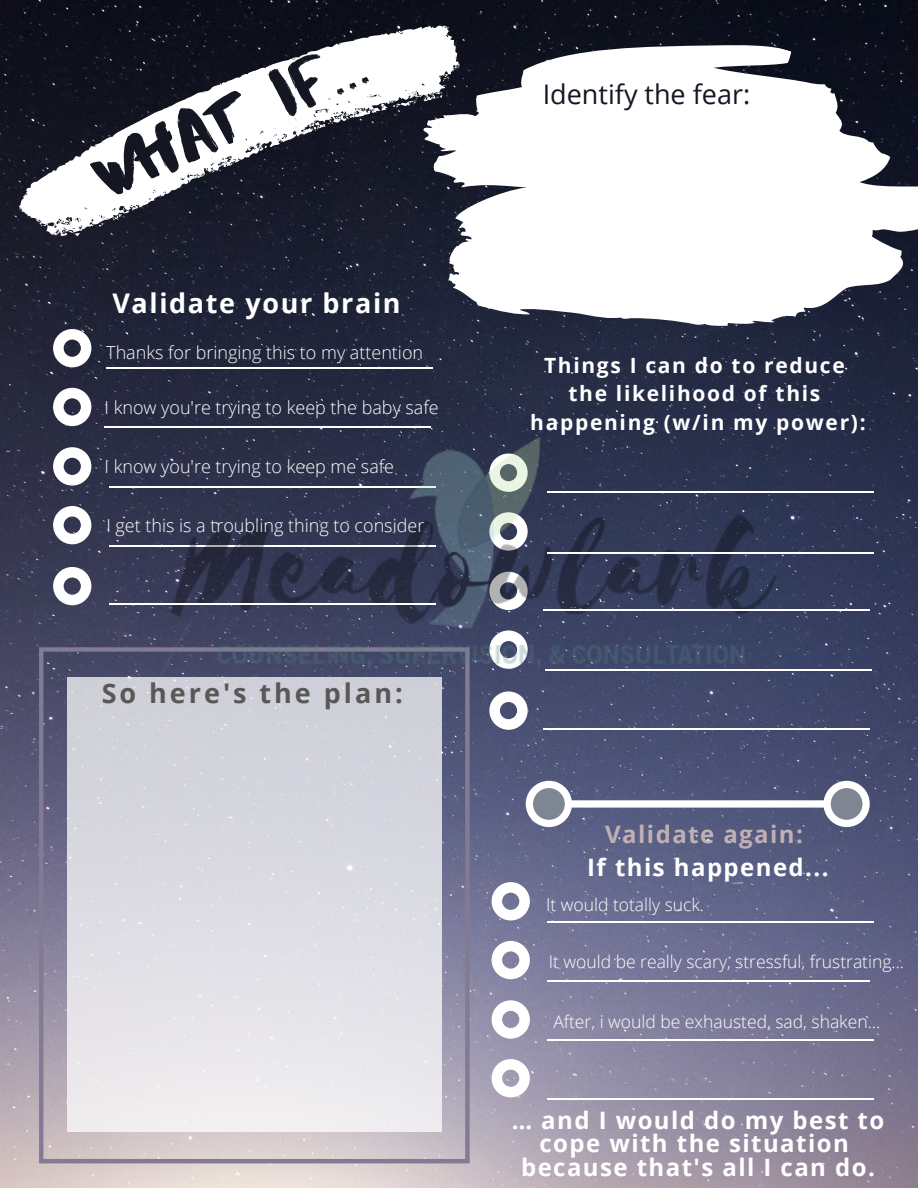
<style>
.page{position:relative;width:918px;height:1188px;background:#fff}
.page>*{position:absolute;margin:0;border:0;box-sizing:border-box;transform-origin:0 0}
.t1{font:72px "Abys";color:#141622}
.t2{font:700 27px "Open Sans";letter-spacing:.06em;color:#fff}
.t3{font:700 27px "Open Sans";letter-spacing:.11em;color:#585858}
.t4{font:27px "Open Sans";color:#141622}
.t5{font:700 24px/23.2px "Open Sans";letter-spacing:.06em;color:#fff;text-align:center}
.t6{font:700 24px "Open Sans";letter-spacing:.06em;color:#c0b0b3}
.t7{font:700 21px/28.7px "Open Sans";letter-spacing:.08em;color:#fff;text-align:center}
.t8{font:300 18px "Open Sans";color:#fff}
.t9{font:300 17.55px "Open Sans";color:#fff}
</style>
<div class="page">
<img style="left:0;top:0;width:918px;height:1188px">
<svg style="left:2px;top:0;width:469px;height:249px"></svg>
<svg style="left:36px;top:218px;width:16px;height:9px"></svg>
<svg style="left:371px;top:109px;width:3px;height:4px"></svg>
<svg style="left:447px;top:26px;width:3px;height:10px"></svg>
<svg style="left:96px;top:217px;width:9px;height:10px"></svg>
<svg style="left:113px;top:208px;width:12px;height:12px"></svg>
<svg style="left:255px;top:141px;width:14px;height:8px"></svg>
<svg style="left:381px;top:94px;width:42px;height:15px"></svg>
<svg style="left:64px;top:217px;width:18px;height:20px"></svg>
<svg style="left:354px;top:109px;width:11px;height:6px"></svg>
<svg style="left:313px;top:110px;width:24px;height:21px"></svg>
<svg style="left:219px;top:157px;width:21px;height:10px"></svg>
<svg style="left:39px;top:647px;width:431px;height:516px;background:#938ea2"></svg>
<div style="left:67px;top:677px;width:374px;height:454px;background:linear-gradient(to bottom,#cbcdd7,#efecf0)"></div>
<svg style="left:423px;top:44px;width:495px;height:282px"></svg>
<hr style="left:545px;top:670px;width:326px;height:1px;background:#fff">
<svg style="left:489px;top:691px;width:39px;height:39px"></svg>
<hr style="left:547px;top:921px;width:327px;height:2px;background:#fff">
<svg style="left:492px;top:882px;width:38px;height:38px"></svg>
<hr style="left:547px;top:980px;width:323px;height:1px;background:#fff">
<svg style="left:492px;top:941px;width:38px;height:38px"></svg>
<hr style="left:547px;top:1040px;width:327px;height:1px;background:#fff">
<svg style="left:492px;top:1000px;width:38px;height:39px"></svg>
<hr style="left:547px;top:1098px;width:327px;height:1px;background:#fff">
<svg style="left:492px;top:1059px;width:38px;height:38px"></svg>
<svg style="left:526px;top:781px;width:344px;height:46px"></svg>
<svg style="left:53px;top:329px;width:38px;height:38px"></svg>
<svg style="left:53px;top:388px;width:38px;height:38px"></svg>
<hr style="left:109px;top:487px;width:326px;height:1px;background:#fff">
<svg style="left:53px;top:447px;width:38px;height:39px"></svg>
<hr style="left:109px;top:545px;width:326px;height:1px;background:#fff">
<svg style="left:53px;top:506px;width:38px;height:38px"></svg>
<svg style="left:53px;top:567px;width:38px;height:38px"></svg>
<img style="left:140px;top:424px;width:670px;height:260px">
<hr style="left:106px;top:367px;width:326px;height:1px;background:#fff">
<hr style="left:105px;top:426px;width:326px;height:1px;background:#fff">
<hr style="left:109px;top:604px;width:326px;height:1px;background:#fff">
<hr style="left:544px;top:610px;width:326px;height:1px;background:#fff">
<hr style="left:544px;top:728px;width:326px;height:1px;background:#fff">
<hr style="left:547px;top:552px;width:327px;height:2px;background:#fff">
<hr style="left:547px;top:491px;width:327px;height:1px;background:#fff">
<h1 class="t1" style="left:76px;top:137px;width:297px;rotate:-24deg">WHAT IF...</h1>
<h2 class="t2" style="left:112px;top:284px;width:290px">Validate your brain</h2>
<p class="t8" style="left:106px;top:340px;width:318px">Thanks for bringing this to my attention</p>
<p class="t8" style="left:105px;top:395px;width:336px">I know you're trying to keep the baby safe</p>
<p class="t8" style="left:105px;top:454px;width:291px">I know you're trying to keep me safe</p>
<p class="t8" style="left:106px;top:512px;width:320px">I get this is a troubling thing to consider</p>
<h2 class="t3" style="left:102px;top:674px;width:302px">So here's the plan:</h2>
<h2 class="t4" style="left:543px;top:75px;width:209px">Identify the fear:</h2>
<p class="t7" style="left:530px;top:350px;width:337px">Things I can do to reduce the likelihood of this happening (w/in my power):</p>
<h3 class="t6" style="left:605px;top:817px;width:199px">Validate again:</h3>
<h3 class="t5" style="left:587px;top:855px;width:243px">If this happened...</h3>
<p class="t9" style="left:546px;top:893px;width:160px">It would totally suck.</p>
<p class="t9" style="left:549px;top:950px;width:357px">It would be really scary, stressful, frustrating...</p>
<p class="t9" style="left:553px;top:1010px;width:328px">After, i would be exhausted, sad, shaken...</p>
<h3 class="t5" style="left:512px;top:1108px;width:374px">… and I would do my best to cope with the situation because that's all I can do.</h3>
</div>
